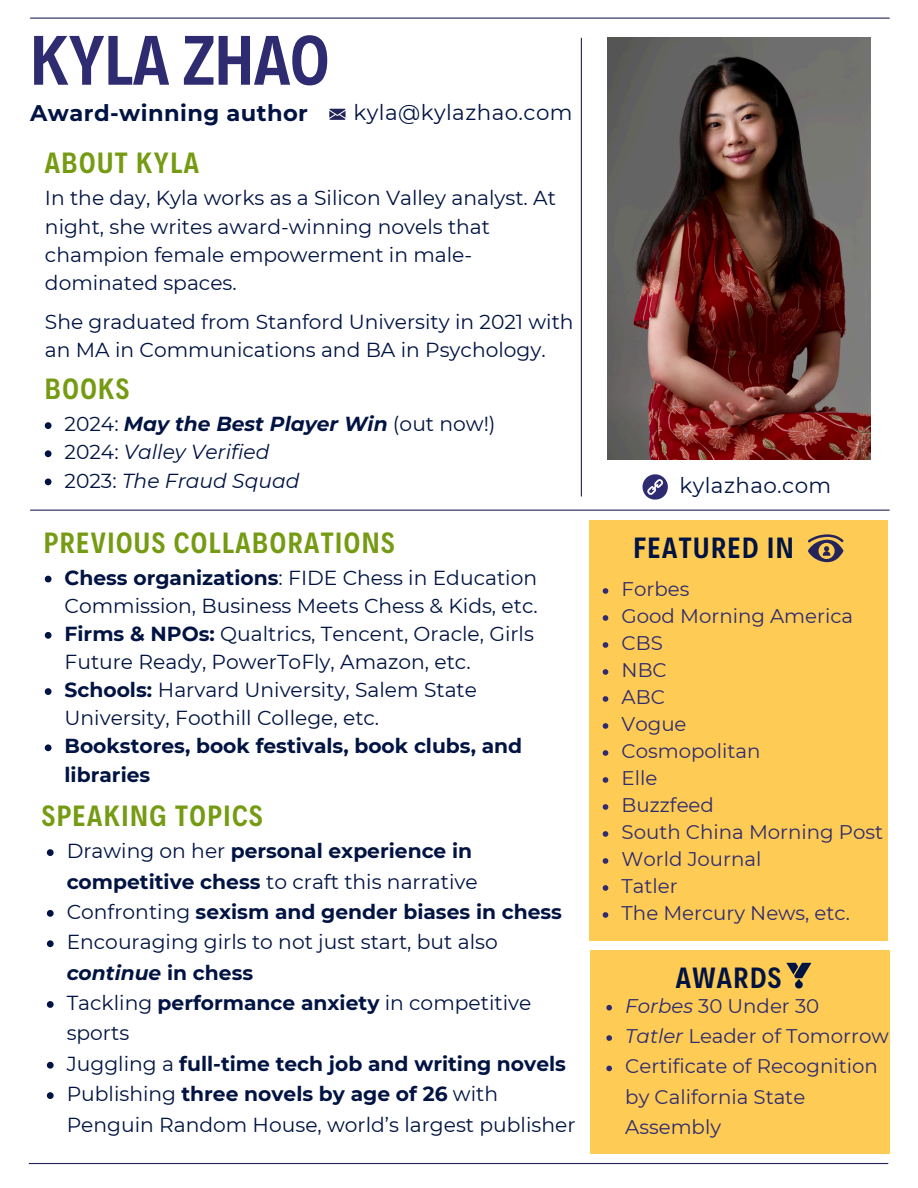
<style>
.page{position:relative;width:918px;height:1188px;background:#fff}
.page>*{position:absolute;margin:0;border:0;box-sizing:border-box;transform-origin:0 0}
.t1{font:600 70.8px "Decalotype";color:#2e2b70}
.t2{font:600 29.7px "Decalotype";letter-spacing:.05em;color:#759b12}
.t3{font:600 29.7px "Decalotype";letter-spacing:.05em;color:#001342}
.t4{font:700 22.5px "Montserrat";letter-spacing:.02em;color:#001342}
.t5{font:21.45px "Montserrat";letter-spacing:.02em;color:#001342}
.t6{font:20.25px/28.2px "Montserrat";color:#001342}
.t7{font:700 20.25px/28.2px "Montserrat";color:#001342}
.t8{font:italic 20.25px "Montserrat";color:#001342}
.t9{font:italic 700 20.25px "Montserrat";color:#001342}
.t10{font:19.8px/30.3px "Montserrat";color:#2e2b70}
.s1{font-weight:400;font-style:normal}
.s2{font-style:normal}
.s3{font-weight:700}
.s4{font-weight:400}
.s5{font-weight:700;font-style:italic}
.s6{font-style:italic}
</style>
<div class="page">
<img style="left:607px;top:38px;width:264px;height:422px">
<hr style="left:30px;top:18px;width:860px;height:1px;background:#24245a">
<hr style="left:581px;top:38px;width:1px;height:458px;background:#24245a">
<div style="left:590px;top:521px;width:298px;height:420px;background:#fecb55"></div>
<hr style="left:29px;top:1163px;width:859px;height:1px;background:#24245a">
<hr style="left:30px;top:510px;width:860px;height:1px;background:#24245a">
<div style="left:590px;top:951px;width:299px;height:203px;background:#fecb55"></div>
<svg style="left:786px;top:963px;width:25px;height:26px"></svg>
<svg style="left:329px;top:109px;width:16px;height:11px"></svg>
<svg style="left:643px;top:474px;width:25px;height:26px"></svg>
<svg style="left:603px;top:588px;width:5px;height:6px"></svg>
<svg style="left:603px;top:615px;width:5px;height:6px"></svg>
<svg style="left:603px;top:642px;width:5px;height:6px"></svg>
<svg style="left:603px;top:669px;width:5px;height:6px"></svg>
<svg style="left:603px;top:696px;width:5px;height:6px"></svg>
<svg style="left:603px;top:723px;width:5px;height:6px"></svg>
<svg style="left:603px;top:750px;width:5px;height:6px"></svg>
<svg style="left:603px;top:777px;width:5px;height:6px"></svg>
<svg style="left:603px;top:804px;width:5px;height:6px"></svg>
<svg style="left:603px;top:831px;width:5px;height:6px"></svg>
<svg style="left:603px;top:858px;width:5px;height:6px"></svg>
<svg style="left:603px;top:885px;width:5px;height:6px"></svg>
<svg style="left:603px;top:912px;width:5px;height:6px"></svg>
<svg style="left:45px;top:576px;width:7px;height:6px"></svg>
<svg style="left:45px;top:632px;width:7px;height:7px"></svg>
<svg style="left:45px;top:688px;width:7px;height:7px"></svg>
<svg style="left:45px;top:744px;width:7px;height:7px"></svg>
<svg style="left:45px;top:422px;width:7px;height:7px"></svg>
<svg style="left:45px;top:450px;width:7px;height:7px"></svg>
<svg style="left:45px;top:479px;width:7px;height:6px"></svg>
<svg style="left:808px;top:534px;width:35px;height:28px"></svg>
<svg style="left:606px;top:1005px;width:6px;height:5px"></svg>
<svg style="left:606px;top:1035px;width:6px;height:6px"></svg>
<svg style="left:606px;top:1066px;width:6px;height:5px"></svg>
<svg style="left:47px;top:849px;width:7px;height:7px"></svg>
<svg style="left:47px;top:910px;width:7px;height:7px"></svg>
<svg style="left:47px;top:940px;width:7px;height:7px"></svg>
<svg style="left:47px;top:1001px;width:7px;height:7px"></svg>
<svg style="left:47px;top:1062px;width:7px;height:7px"></svg>
<svg style="left:47px;top:1092px;width:7px;height:7px"></svg>
<p class="t1" style="left:30px;top:13px;width:301px">KYLA ZHAO</p>
<h3 class="t4" style="left:30px;top:99px;width:279px">Award-winning author</h3>
<p class="t5" style="left:354px;top:99px;width:221px">kyla@kylazhao.com</p>
<p class="t2" style="left:45px;top:143px;width:156px">ABOUT KYLA</p>
<p class="t6" style="left:45px;top:184px;width:512px">In the day, Kyla works as a Silicon Valley analyst. At night, she writes award-winning novels that champion female empowerment in male&shy;dominated spaces.</p>
<p class="t6" style="left:45px;top:308px;width:530px">She graduated from Stanford University in 2021 with an MA in Communications and BA in Psychology.</p>
<p class="t2" style="left:45px;top:369px;width:86px">BOOKS</p>
<p class="t9" style="left:65px;top:412px;width:433px"><span class="s1">2024:</span> May the Best Player Win <span class="s1">(out now!)</span></p>
<p class="t8" style="left:65px;top:440px;width:206px"><span class="s2">2024:</span> Valley Verified</p>
<p class="t8" style="left:65px;top:468px;width:236px"><span class="s2">2023:</span> The Fraud Squad</p>
<p class="t2" style="left:44px;top:523px;width:352px">PREVIOUS COLLABORATIONS</p>
<p class="t6" style="left:65px;top:563px;width:475px"><span class="s3">Chess organizations</span>: FIDE Chess in Education<br>Commission, Business Meets Chess &amp; Kids, etc.</p>
<p class="t6" style="left:65px;top:620px;width:471px"><span class="s3">Firms &amp; NPOs:</span> Qualtrics, Tencent, Oracle, Girls<br>Future Ready, PowerToFly, Amazon, etc.</p>
<p class="t6" style="left:65px;top:676px;width:414px"><span class="s3">Schools:</span> Harvard University, Salem State<br>University, Foothill College, etc.</p>
<p class="t7" style="left:65px;top:732px;width:459px">Bookstores, book festivals, book clubs, and libraries</p>
<p class="t2" style="left:42px;top:796px;width:222px">SPEAKING TOPICS</p>
<p class="t7" style="left:67px;top:836px;width:413px;line-height:30.3px"><span class="s4">Drawing on her</span> personal experience in competitive chess <span class="s4">to craft this narrative</span></p>
<p class="t7" style="left:67px;top:898px;width:497px"><span class="s4">Confronting</span> sexism and gender biases in chess</p>
<p class="t6" style="left:67px;top:927px;width:433px;line-height:30.3px">Encouraging girls to not just start, but also <span class="s5">continue</span> <span class="s3">in chess</span></p>
<p class="t6" style="left:67px;top:988px;width:466px;line-height:30.3px">Tackling <span class="s3">performance anxiety</span> in competitive sports</p>
<p class="t7" style="left:67px;top:1050px;width:501px"><span class="s4">Juggling a</span> full-time tech job and writing novels</p>
<h2 class="t6" style="left:67px;top:1079px;width:510px;line-height:30.3px">Publishing <span class="s3">three novels by age of 26</span> with<br>Penguin Random House, world’s largest publisher</h2>
<p class="t5" style="left:679px;top:473px;width:153px">kylazhao.com</p>
<p class="t3" style="left:634px;top:528px;width:162px">FEATURED IN</p>
<h2 class="t10" style="left:622px;top:574px;width:69px">Forbes</h2>
<p class="t10" style="left:622px;top:601px;width:233px">Good Morning America</p>
<p class="t10" style="left:622px;top:628px;width:43px">CBS</p>
<h2 class="t10" style="left:622px;top:655px;width:47px">NBC</h2>
<p class="t10" style="left:622px;top:682px;width:45px">ABC</p>
<p class="t10" style="left:622px;top:709px;width:66px">Vogue</p>
<p class="t10" style="left:622px;top:736px;width:140px">Cosmopolitan</p>
<p class="t10" style="left:622px;top:763px;width:37px">Elle</p>
<p class="t10" style="left:622px;top:790px;width:94px">Buzzfeed</p>
<h2 class="t10" style="left:622px;top:817px;width:263px">South China Morning Post</h2>
<p class="t10" style="left:622px;top:844px;width:141px">World Journal</p>
<h2 class="t10" style="left:622px;top:871px;width:58px">Tatler</h2>
<p class="t10" style="left:622px;top:898px;width:230px">The Mercury News, etc.</p>
<p class="t3" style="left:676px;top:958px;width:107px">AWARDS</p>
<p class="t10" style="left:625px;top:991px;width:195px"><span class="s6">Forbes</span> 30 Under 30</p>
<p class="t10" style="left:625px;top:1021px;width:265px"><span class="s6">Tatler</span> Leader of Tomorrow</p>
<h2 class="t10" style="left:625px;top:1051px;width:254px">Certificate of Recognition by California State<br>Assembly</h2>
</div>
